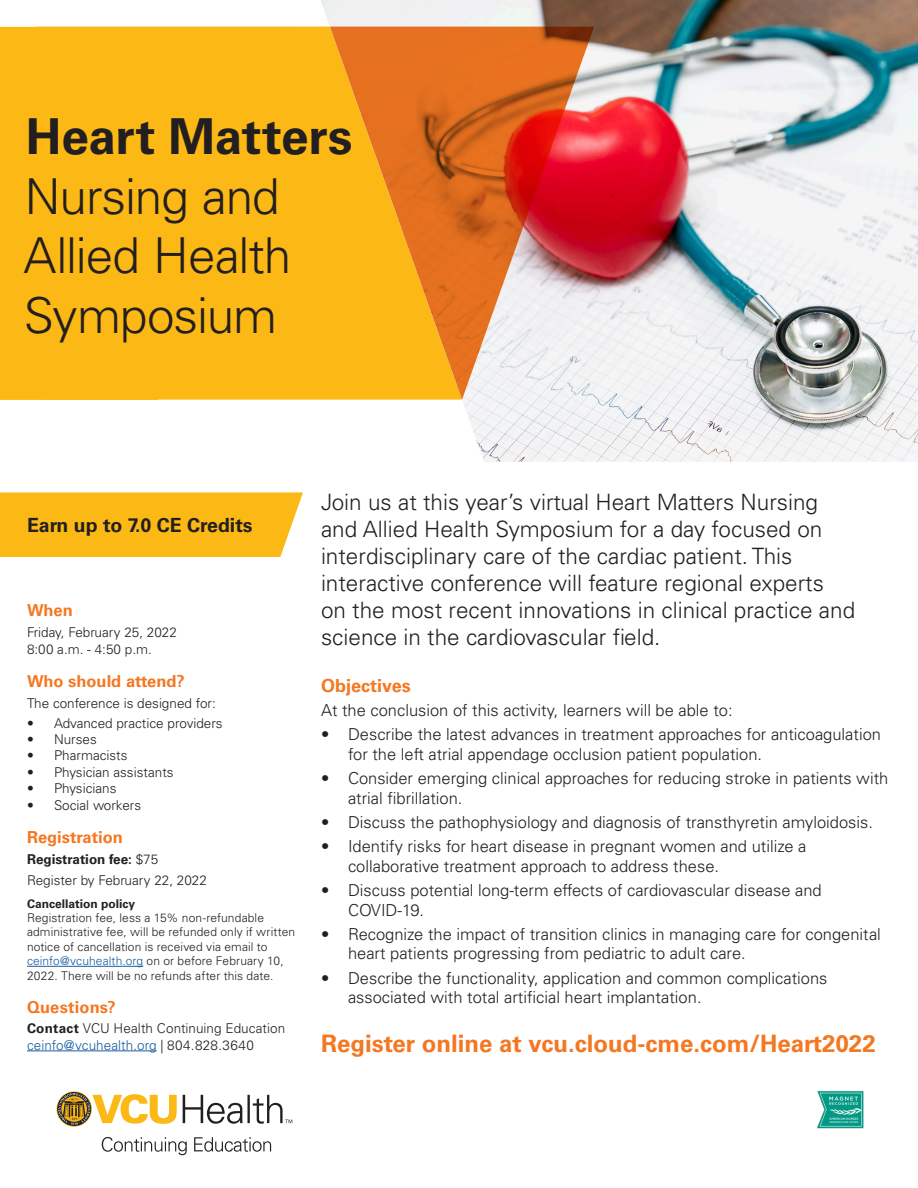
<style>
.page{position:relative;width:918px;height:1188px;background:#fff}
.page>*{position:absolute;margin:0;border:0;box-sizing:border-box;transform-origin:0 0}
.Headline_1_20_22{font:300 49.5px/59.4px "Univers LT Std";letter-spacing:-.02em;color:#231f20}
.Headline_1_20_22-2{font:700 24px "Univers LT Std";color:#f47721}
.t1{font:300 22.5px/27px "Univers LT Std";color:#231f20}
.t2{font:700 19.5px "Univers LT Std";color:#231f20}
.t3{font:700 18px "Univers LT Std";color:#f47721}
.t4{font:300 16.5px/19.8px "Univers LT Std";color:#231f20}
.t5{font:700 16.5px "Univers LT Std";color:#f47721}
.Headline_1_20_22-3{font:300 13.5px/17.1px "Univers LT Std";color:#231f20}
.Headline_1_20_22-4{font:300 13.5px "Univers LT Std";letter-spacing:.005em;color:#175d9e}
.t6{font:700 13.5px "Univers LT Std";color:#231f20}
.t7{font:300 12px/14.4px "Univers LT Std";letter-spacing:.01em;color:#231f20}
.t8{font:700 12px "Univers LT Std";color:#231f20}
.s1{font-weight:700}
.s2{font-weight:300}
.s3{color:#175d9e}
.s4{color:#231f20}
</style>
<div class="page">
<div style="left:0;top:492px;width:303px;height:65px;background:#fcb814"></div>
<hr style="left:27px;top:966px;width:116px;height:1px;background:#175d9e">
<hr style="left:27px;top:1051px;width:130px;height:1px;background:#175d9e">
<img style="left:817px;top:1091px;width:47px;height:38px">
<div style="left:0;top:27px;width:37px;height:373px;background:#fcb814"></div>
<div style="left:37px;top:27px;width:284px;height:373px;background:#fcb814"></div>
<img style="left:321px;top:0;width:597px;height:462px">
<svg style="left:330px;top:27px;width:264px;height:373px;background:#e68b39"></svg>
<svg style="left:183px;top:1095px;width:109px;height:29px"></svg>
<svg style="left:57px;top:1091px;width:120px;height:36px"></svg>
<svg style="left:102px;top:1137px;width:85px;height:18px"></svg>
<svg style="left:194px;top:1137px;width:77px;height:15px"></svg>
<p class="Headline_1_20_22" style="left:24px;top:107px;width:331px"><span class="s1">Heart Matters<br></span>Nursing and<br>Allied Health<br>Symposium</p>
<p class="t2" style="left:27px;top:513px;width:227px">Earn up to 7.0 CE Credits</p>
<p class="t5" style="left:27px;top:600px;width:47px">When</p>
<p class="Headline_1_20_22-3" style="left:27px;top:623px;width:151px">Friday, February 25, 2022<br>8:00 a.m. - 4:50 p.m.</p>
<p class="t5" style="left:27px;top:671px;width:159px">Who should attend?</p>
<p class="Headline_1_20_22-3" style="left:27px;top:694px;width:190px">The conference is designed for:</p>
<p class="Headline_1_20_22-3" style="left:27px;top:715px;width:197px">• Advanced practice providers</p>
<p class="Headline_1_20_22-3" style="left:27px;top:731px;width:71px">• Nurses</p>
<p class="Headline_1_20_22-3" style="left:27px;top:747px;width:102px">• Pharmacists</p>
<p class="Headline_1_20_22-3" style="left:27px;top:763px;width:148px">• Physician assistants</p>
<p class="Headline_1_20_22-3" style="left:27px;top:780px;width:91px">• Physicians</p>
<p class="Headline_1_20_22-3" style="left:27px;top:797px;width:116px">• Social workers</p>
<p class="t5" style="left:27px;top:828px;width:97px">Registration</p>
<p class="t6" style="left:27px;top:851px;width:133px">Registration fee: <span class="s2">$75</span></p>
<p class="Headline_1_20_22-3" style="left:27px;top:872px;width:181px">Register by February 22, 2022</p>
<p class="t8" style="left:27px;top:896px;width:110px">Cancellation policy</p>
<p class="t7" style="left:27px;top:910px;width:270px">Registration fee, less a 15% non-refundable administrative fee, will be refunded only if written notice of cancellation is received via email to <span class="s3">ceinfo@vcuhealth.org</span> on or before February 10, 2022. There will be no refunds after this date.</p>
<p class="t5" style="left:27px;top:997px;width:90px">Questions?</p>
<p class="Headline_1_20_22-3" style="left:27px;top:1020px;width:260px"><span class="s1">Contact</span> VCU Health Continuing Education</p>
<p class="Headline_1_20_22-4" style="left:27px;top:1037px;width:229px">ceinfo@vcuhealth.org <span class="s4">| 804.828.3640</span></p>
<p class="t1" style="left:321px;top:489px;width:536px">Join us at this year’s virtual Heart Matters Nursing and Allied Health Symposium for a day focused on interdisciplinary care of the cardiac patient. This interactive conference will feature regional experts<br>on the most recent innovations in clinical practice and science in the cardiovascular field.</p>
<p class="t3" style="left:321px;top:675px;width:91px">Objectives</p>
<p class="t4" style="left:321px;top:700px;width:413px">At the conclusion of this activity, learners will be able to:</p>
<p class="t4" style="left:348px;top:724px;width:535px;text-indent:-27px">• Describe the latest advances in treatment approaches for anticoagulation for the left atrial appendage occlusion patient population.</p>
<p class="t4" style="left:348px;top:768px;width:542px;text-indent:-27px">• Consider emerging clinical approaches for reducing stroke in patients with atrial fibrillation.</p>
<p class="t4" style="left:321px;top:812px;width:553px">• Discuss the pathophysiology and diagnosis of transthyretin amyloidosis.</p>
<p class="t4" style="left:348px;top:836px;width:460px;text-indent:-27px">• Identify risks for heart disease in pregnant women and utilize a collaborative treatment approach to address these.</p>
<p class="t4" style="left:348px;top:880px;width:475px;text-indent:-27px">• Discuss potential long-term effects of cardiovascular disease and<br>COVID-19.</p>
<p class="t4" style="left:348px;top:924px;width:534px;text-indent:-27px">• Recognize the impact of transition clinics in managing care for congenital heart patients progressing from pediatric to adult care.</p>
<p class="t4" style="left:348px;top:968px;width:481px;text-indent:-27px">• Describe the functionality, application and common complications associated with total artificial heart implantation.</p>
<p class="Headline_1_20_22-2" style="left:321px;top:1030px;width:556px">Register online at vcu.cloud-cme.com/Heart2022</p>
</div>
